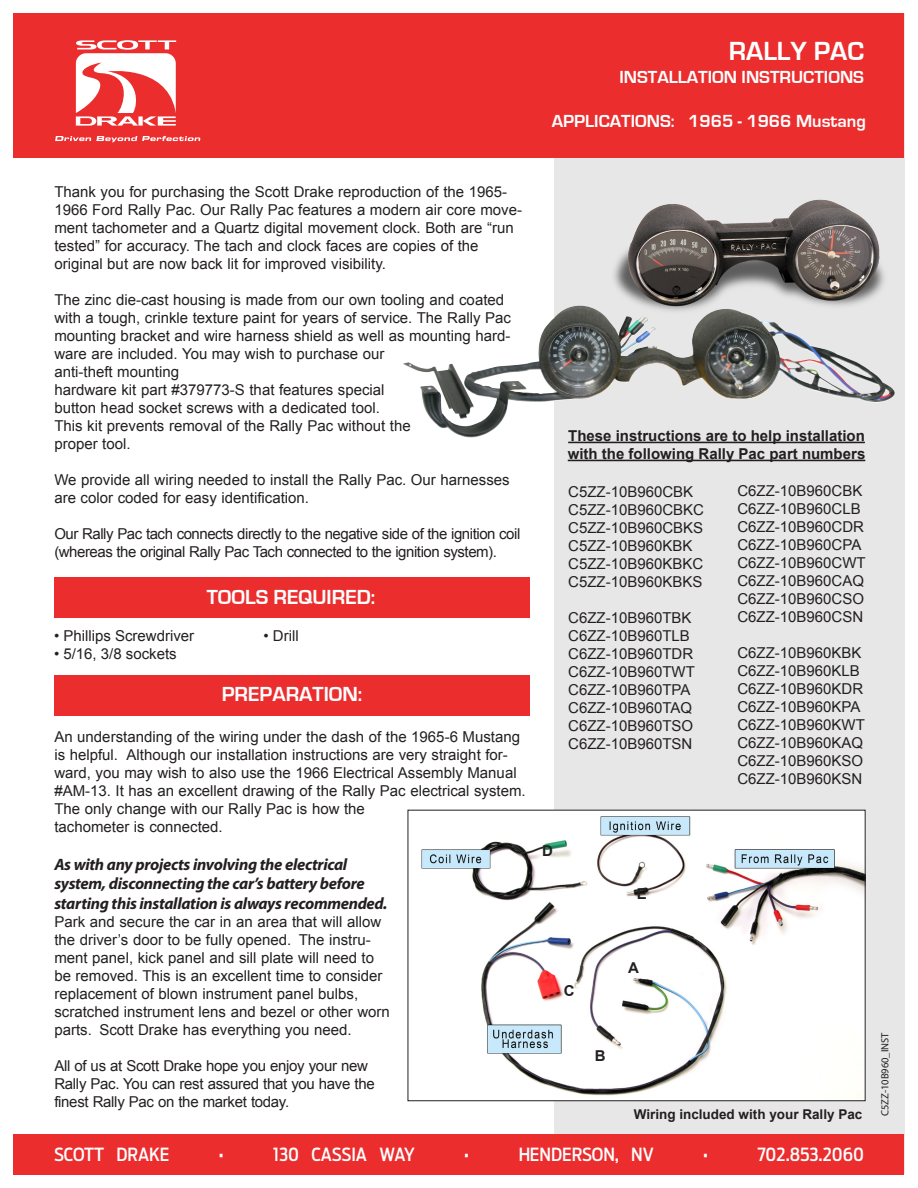
<style>
.page{position:relative;width:918px;height:1188px;background:#fff}
.page>*{position:absolute;margin:0;border:0;box-sizing:border-box;transform-origin:0 0}
.t1{font:700 27px "Eurostile";color:#fff}
.t2{font:700 21px "Eurostile";color:#fff}
.t3{font:700 18px "Eurostile";color:#fff}
.t4{font:500 18px "Antenna Cond";color:#fff}
.t5{font:italic 700 16.5px/19.8px "Myriad Pro";letter-spacing:-.02em;color:#231f20}
.t6{font:15px/18px "Arial";color:#231f20}
.t7{font:15px/18px "Arial";letter-spacing:-.03em;color:#231f20}
.t8{font:15px/18px "Arial";letter-spacing:-.02em;color:#231f20}
.t9{font:700 15px "Arial";color:#231f20}
.t10{font:700 13.5px "Arial";color:#231f20}
.t11{font:10.5px "Myriad Pro";color:#231f20}
</style>
<div class="page">
<div style="left:554px;top:14px;width:350px;height:1160px;background:#e7e7e8"></div>
<div style="left:14px;top:14px;width:890px;height:144px;background:#eb2d2e"></div>
<svg style="left:55px;top:136px;width:146px;height:6px"></svg>
<svg style="left:76px;top:40px;width:100px;height:86px"></svg>
<div style="left:54px;top:577px;width:476px;height:41px;background:#eb2d2e"></div>
<div style="left:55px;top:676px;width:475px;height:40px;background:#eb2d2e"></div>
<img style="left:421px;top:812px;width:443px;height:287px">
<div style="left:408px;top:810px;width:458px;height:291px;border:1px solid #231f20"></div>
<img style="left:419px;top:306px;width:476px;height:132px">
<hr style="left:568px;top:442px;width:297px;height:1px;background:#231f20">
<hr style="left:568px;top:460px;width:297px;height:1px;background:#231f20">
<img style="left:611px;top:199px;width:284px;height:126px">
<div style="left:14px;top:1134px;width:890px;height:40px;background:#eb2d2e"></div>
<p class="t1" style="left:729px;top:37px;width:137px">RALLY PAC</p>
<p class="t3" style="left:619px;top:67px;width:246px">INSTALLATION INSTRUCTIONS</p>
<p class="t3" style="left:552px;top:111px;width:316px">APPLICATIONS: 1965 - 1966 Mustang</p>
<p class="t6" style="left:54px;top:182px;width:469px">Thank you for purchasing the Scott Drake reproduction of the 1965- 1966 Ford Rally Pac. Our Rally Pac features a modern air core move&shy;ment tachometer and a Quartz digital movement clock. Both are “run tested” for accuracy. The tach and clock faces are copies of the</p>
<p class="t6" style="left:54px;top:254px;width:333px">original but are now back lit for improved visibility.</p>
<p class="t6" style="left:54px;top:290px;width:458px">The zinc die-cast housing is made from our own tooling and coated with a tough, crinkle texture paint for years of service. The Rally Pac mounting bracket and wire harness shield as well as mounting hard&shy;ware are included. You may wish to purchase our<br>anti-theft mounting</p>
<p class="t6" style="left:54px;top:380px;width:358px">hardware kit part #379773-S that features special button head socket screws with a dedicated tool.<br>This kit prevents removal of the Rally Pac without the proper tool.</p>
<p class="t6" style="left:54px;top:470px;width:457px">We provide all wiring needed to install the Rally Pac. Our harnesses are color coded for easy identification.</p>
<p class="t7" style="left:54px;top:524px;width:468px">Our Rally Pac tach connects directly to the negative side of the ignition coil (whereas the original Rally Pac Tach connected to the ignition system).</p>
<p class="t2" style="left:207px;top:586px;width:170px">TOOLS REQUIRED:</p>
<p class="t6" style="left:54px;top:627px;width:142px">• Phillips Screwdriver</p>
<p class="t6" style="left:54px;top:645px;width:124px">• 5/16, 3/8 sockets</p>
<p class="t6" style="left:264px;top:627px;width:37px">• Drill</p>
<p class="t2" style="left:222px;top:683px;width:142px">PREPARATION:</p>
<p class="t6" style="left:54px;top:727px;width:473px">An understanding of the wiring under the dash of the 1965-6 Mustang is helpful. Although our installation instructions are very straight for&shy;ward, you may wish to also use the 1966 Electrical Assembly Manual #AM-13. It has an excellent drawing of the Rally Pac electrical system.<br>The only change with our Rally Pac is how the<br>tachometer is connected.</p>
<p class="t5" style="left:54px;top:854px;width:335px">As with any projects involving the electrical system, disconnecting the car’s battery before starting this installation is always recommended.</p>
<p class="t6" style="left:54px;top:913px;width:337px">Park and secure the car in an area that will allow the driver’s door to be fully opened. The instru&shy;ment panel, kick panel and sill plate will need to be removed. This is an excellent time to consider replacement of blown instrument panel bulbs, scratched instrument lens and bezel or other worn parts. Scott Drake has everything you need.</p>
<p class="t8" style="left:54px;top:1057px;width:322px">All of us at Scott Drake hope you enjoy your new<br>Rally Pac. You can rest assured that you have the finest Rally Pac on the market today.</p>
<p class="t9" style="left:568px;top:425px;width:298px">These instructions are to help installation</p>
<p class="t9" style="left:568px;top:443px;width:299px">with the following Rally Pac part numbers</p>
<p class="t6" style="left:568px;top:482px;width:127px">C5ZZ-10B960CBK</p>
<p class="t6" style="left:568px;top:500px;width:137px">C5ZZ-10B960CBKC</p>
<p class="t6" style="left:568px;top:518px;width:137px">C5ZZ-10B960CBKS</p>
<p class="t6" style="left:568px;top:536px;width:126px">C5ZZ-10B960KBK</p>
<p class="t6" style="left:568px;top:554px;width:137px">C5ZZ-10B960KBKC</p>
<p class="t6" style="left:568px;top:572px;width:136px">C5ZZ-10B960KBKS</p>
<p class="t6" style="left:568px;top:608px;width:125px">C6ZZ-10B960TBK</p>
<p class="t6" style="left:568px;top:626px;width:123px">C6ZZ-10B960TLB</p>
<p class="t6" style="left:568px;top:644px;width:127px">C6ZZ-10B960TDR</p>
<p class="t6" style="left:568px;top:662px;width:128px">C6ZZ-10B960TWT</p>
<p class="t6" style="left:568px;top:680px;width:124px">C6ZZ-10B960TPA</p>
<p class="t6" style="left:568px;top:698px;width:125px">C6ZZ-10B960TAQ</p>
<p class="t6" style="left:568px;top:716px;width:127px">C6ZZ-10B960TSO</p>
<p class="t6" style="left:568px;top:734px;width:126px">C6ZZ-10B960TSN</p>
<p class="t6" style="left:737px;top:482px;width:127px">C6ZZ-10B960CBK</p>
<p class="t6" style="left:737px;top:500px;width:125px">C6ZZ-10B960CLB</p>
<p class="t6" style="left:737px;top:518px;width:128px">C6ZZ-10B960CDR</p>
<p class="t6" style="left:737px;top:536px;width:125px">C6ZZ-10B960CPA</p>
<p class="t6" style="left:737px;top:554px;width:130px">C6ZZ-10B960CWT</p>
<p class="t6" style="left:737px;top:572px;width:128px">C6ZZ-10B960CAQ</p>
<p class="t6" style="left:737px;top:590px;width:128px">C6ZZ-10B960CSO</p>
<p class="t6" style="left:737px;top:608px;width:127px">C6ZZ-10B960CSN</p>
<p class="t6" style="left:737px;top:644px;width:126px">C6ZZ-10B960KBK</p>
<p class="t6" style="left:737px;top:662px;width:124px">C6ZZ-10B960KLB</p>
<p class="t6" style="left:737px;top:680px;width:127px">C6ZZ-10B960KDR</p>
<p class="t6" style="left:737px;top:698px;width:125px">C6ZZ-10B960KPA</p>
<p class="t6" style="left:737px;top:716px;width:129px">C6ZZ-10B960KWT</p>
<p class="t6" style="left:737px;top:734px;width:127px">C6ZZ-10B960KAQ</p>
<p class="t6" style="left:737px;top:752px;width:127px">C6ZZ-10B960KSO</p>
<p class="t6" style="left:737px;top:770px;width:127px">C6ZZ-10B960KSN</p>
<p class="t9" style="left:542px;top:841px;width:12px">D</p>
<p class="t9" style="left:637px;top:884px;width:12px">E</p>
<p class="t9" style="left:564px;top:980px;width:12px">C</p>
<p class="t9" style="left:595px;top:1045px;width:12px">B</p>
<p class="t9" style="left:628px;top:957px;width:12px">A</p>
<p class="t10" style="left:634px;top:1105px;width:230px">Wiring included with your Rally Pac</p>
<p class="t4" style="left:54px;top:1144px;width:117px">SCOTT DRAKE</p>
<p class="t4" style="left:219px;top:1144px;width:7px">•</p>
<p class="t4" style="left:273px;top:1144px;width:143px">130 CASSIA WAY</p>
<p class="t4" style="left:464px;top:1144px;width:7px">•</p>
<p class="t4" style="left:518px;top:1144px;width:137px">HENDERSON, NV</p>
<p class="t4" style="left:703px;top:1144px;width:7px">•</p>
<p class="t4" style="left:757px;top:1144px;width:108px">702.853.2060</p>
<p class="t11" style="left:878px;top:1116px;width:85px;rotate:-90deg">C5ZZ-10B960_INST</p>
</div>
